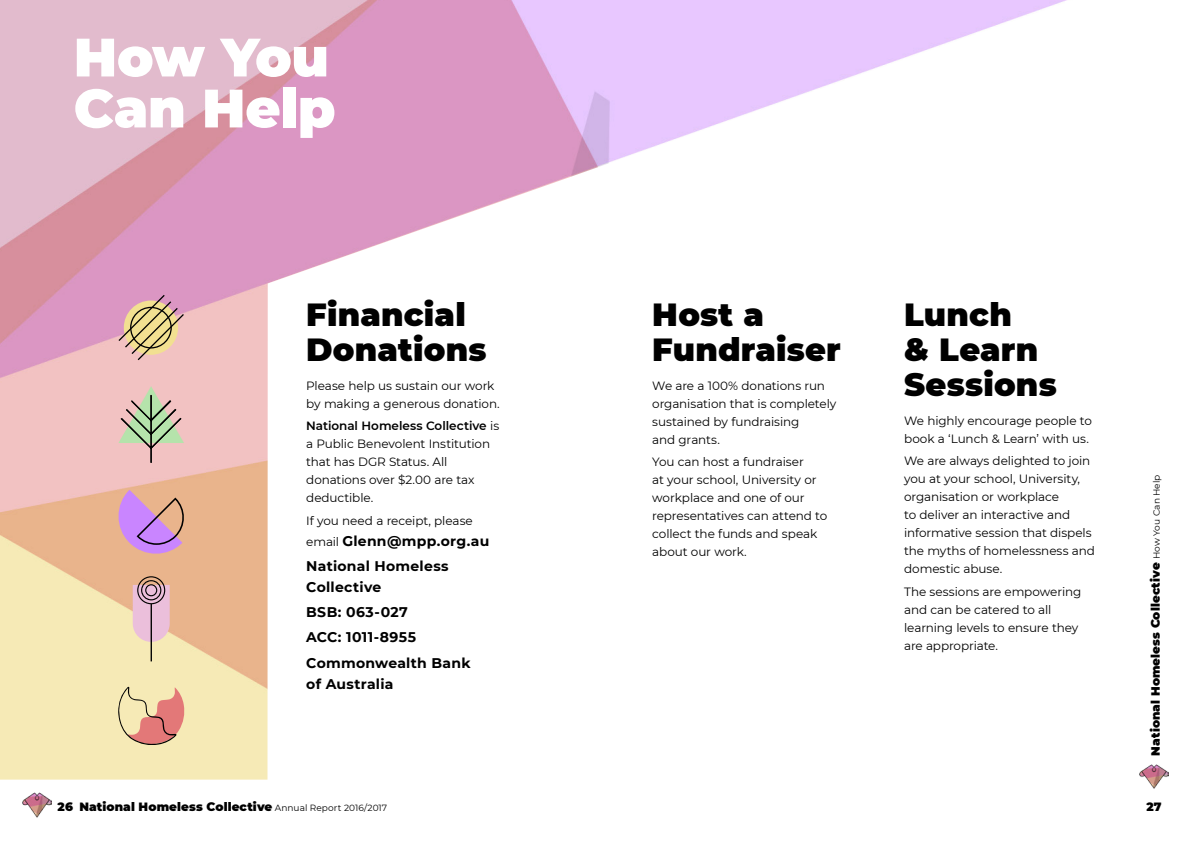
<style>
.page{position:relative;width:1191px;height:842px;background:#fff}
.page>*{position:absolute;margin:0;border:0;box-sizing:border-box;transform-origin:0 0}
.t1{font:900 54px/51px "Montserrat";letter-spacing:-.005em;color:#fff}
.t2{font:900 32px/35px "Montserrat";letter-spacing:.01em;color:#000}
.t3{font:700 14px/25.3px "Montserrat";letter-spacing:.02em;color:#000}
.t4{font:12px/18px "Montserrat";letter-spacing:-.01em;color:#000}
.t5{font:900 12px "Montserrat";letter-spacing:.01em;color:#000}
.s1{font-weight:600}
.s2{font-weight:400;font-size:12px}
.s3{font-weight:400;font-size:9px}
</style>
<div class="page">
<img style="left:0;top:0;width:1067px;height:780px">
<svg style="left:115px;top:490px;width:71px;height:67px;background:#d097b8"></svg>
<svg style="left:118px;top:295px;width:66px;height:65px;background:#d1af96"></svg>
<svg style="left:133px;top:576px;width:37px;height:85px;background:#d8b7b6"></svg>
<svg style="left:118px;top:687px;width:67px;height:59px;background:#e1b294"></svg>
<svg style="left:118px;top:386px;width:66px;height:78px;background:#c9baa9"></svg>
<img style="left:23px;top:792px;width:28px;height:26px">
<img style="left:1140px;top:764px;width:28px;height:25px">
<h1 class="t1" style="left:74px;top:28px;width:263px">How You<br>Can Help</h1>
<h2 class="t2" style="left:306px;top:295px;width:182px">Financial<br>Donations</h2>
<p class="t4" style="left:306px;top:376px;width:195px">Please help us sustain our work by making a generous donation.</p>
<p class="t4" style="left:306px;top:417px;width:194px"><span class="s1">National Homeless Collective</span> is a Public Benevolent Institution that has DGR Status. All donations over $2.00 are tax deductible.</p>
<p class="t4" style="left:306px;top:511px;width:168px">If you need a receipt, please</p>
<p class="t3" style="left:306px;top:527px;width:184px"><span class="s2">email</span> Glenn@mpp.org.au<br>National Homeless</p>
<p class="t3" style="left:306px;top:574px;width:166px">Collective<br>BSB: 063-027<br>ACC: 1011-8955<br>Commonwealth Bank</p>
<p class="t3" style="left:306px;top:670px;width:89px">of Australia</p>
<p class="t5" style="left:57px;top:798px;width:331px">26 National Homeless Collective <span class="s3">Annual Report 2016/2017</span></p>
<h2 class="t2" style="left:652px;top:295px;width:190px">Host a<br>Fundraiser</h2>
<p class="t4" style="left:652px;top:376px;width:186px">We are a 100% donations run organisation that is completely sustained by fundraising<br>and grants.</p>
<p class="t4" style="left:652px;top:453px;width:177px">You can host a fundraiser<br>at your school, University or workplace and one of our representatives can attend to collect the funds and speak about our work.</p>
<h2 class="t2" style="left:904px;top:295px;width:154px">Lunch<br>&amp; Learn<br>Sessions</h2>
<p class="t4" style="left:904px;top:411px;width:189px">We highly encourage people to book a ‘Lunch &amp; Learn’ with us.</p>
<p class="t4" style="left:904px;top:452px;width:192px">We are always delighted to join you at your school, University, organisation or workplace<br>to deliver an interactive and informative session that dispels the myths of homelessness and domestic abuse.</p>
<p class="t4" style="left:904px;top:582px;width:179px">The sessions are empowering and can be catered to all learning levels to ensure they are appropriate.</p>
<p class="t5" style="left:1146px;top:755px;width:282px;rotate:-90deg">National Homeless Collective <span class="s3">How You Can Help</span></p>
<p class="t5" style="left:1146px;top:798px;width:17px">27</p>
</div>
